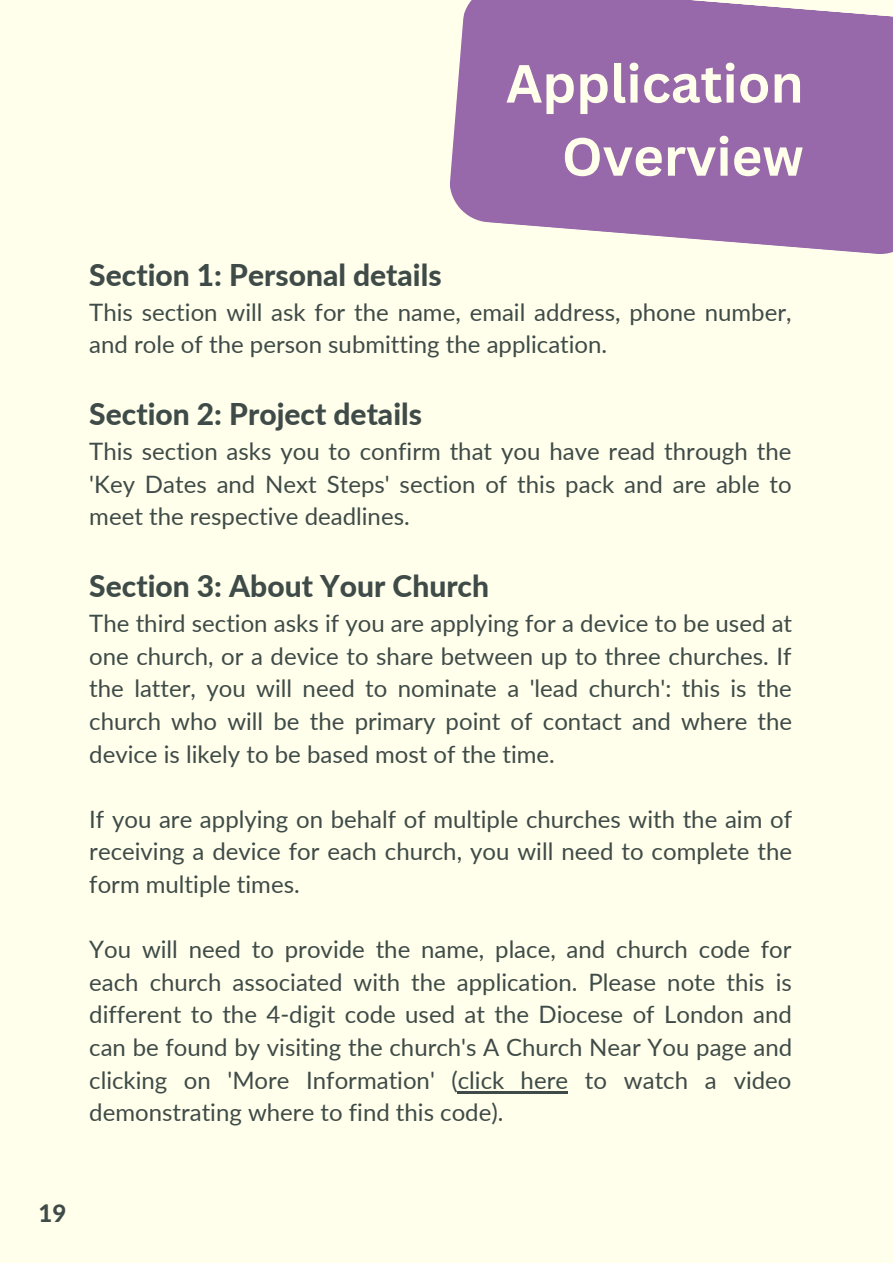
<style>
.page{position:relative;width:893px;height:1264px;background:#fff}
.page>*{position:absolute;margin:0;border:0;box-sizing:border-box;transform-origin:0 0}
.t1{font:700 52.5px/73.1px "Canva Sans";color:#ffffeb;text-align:right}
.t2{font:800 30px "Lato";color:#3f4b48}
.t3{font:24px/32.5px "Lato";color:#3f4b48;text-align:justify}
.t4{font:800 24px "Lato";color:#3f4b48}
</style>
<div class="page">
<div style="left:0;top:0;width:892px;height:1262px;background:#ffffeb"></div>
<svg style="left:450px;top:0;width:442px;height:254px;background:#a177b0"></svg>
<hr style="left:458px;top:1090px;width:110px;height:3px;background:#3f4b48">
<h1 class="t1" style="left:506px;top:46px;width:299px">Application<br>Overview</h1>
<p class="t2" style="left:89px;top:256px;width:354px">Section 1: Personal details</p>
<p class="t3" style="left:89px;top:295px;width:703px">This section will ask for the name, email address, phone number, and role of the person submitting the application.</p>
<p class="t2" style="left:89px;top:395px;width:334px">Section 2: Project details</p>
<p class="t3" style="left:89px;top:434px;width:704px">This section asks you to confirm that you have read through the 'Key Dates and Next Steps' section of this pack and are able to meet the respective deadlines.</p>
<p class="t2" style="left:89px;top:567px;width:401px">Section 3: About Your Church</p>
<p class="t3" style="left:89px;top:606px;width:704px">The third section asks if you are applying for a device to be used at one church, or a device to share between up to three churches. If the latter, you will need to nominate a 'lead church': this is the church who will be the primary point of contact and where the device is likely to be based most of the time.</p>
<p class="t3" style="left:89px;top:802px;width:704px">If you are applying on behalf of multiple churches with the aim of receiving a device for each church, you will need to complete the form multiple times.</p>
<p class="t3" style="left:89px;top:932px;width:704px">You will need to provide the name, place, and church code for each church associated with the application. Please note this is different to the 4-digit code used at the Diocese of London and can be found by visiting the church's A Church Near You page and clicking on 'More Information' (click here to watch a video demonstrating where to find this code).</p>
<p class="t4" style="left:39px;top:1198px;width:29px">19</p>
</div>
